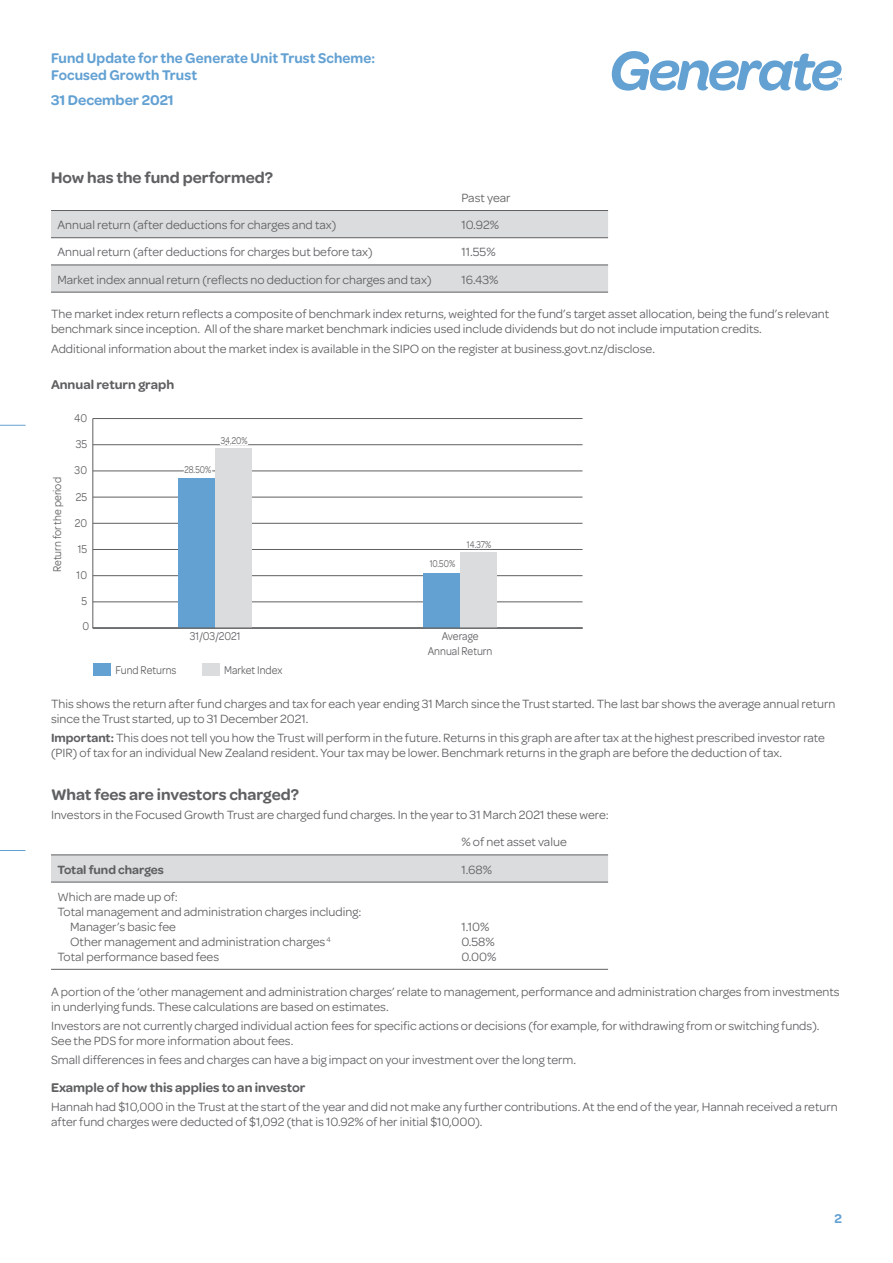
<style>
.page{position:relative;width:893px;height:1263px;background:#fff}
.page>*{position:absolute;margin:0;border:0;box-sizing:border-box;transform-origin:0 0}
.t1{font:600 16.5px "Omnes";color:#5f6062}
.t2{font:600 15px/16.5px "Omnes";letter-spacing:.005em;color:#63a1d3;scale:.96 1}
.t3{font:600 15px "Omnes";letter-spacing:.005em;color:#63a1d3}
.t4{font:600 13.5px "Omnes";color:#5f6062}
.t5{font:600 13.5px "Omnes";color:#63a1d3}
.t6{font:12.75px/15px "Omnes";color:#5f6062}
.t7{font:600 12.75px "Omnes";color:#5f6062}
.t8{font:12px/14.4px "Omnes";color:#5f6062;text-align:center;scale:.9 1}
.t9{font:10.5px "Omnes";color:#5f6062;scale:.8 1}
.s1{font-weight:600}
</style>
<div class="page">
<svg style="left:0;top:425px;width:26px;height:1px"></svg>
<svg style="left:0;top:850px;width:26px;height:1px"></svg>
<svg style="left:612px;top:51px;width:230px;height:40px"></svg>
<svg style="left:51px;top:211px;width:557px;height:81px;fill:#dbdcdd"></svg>
<hr style="left:51px;top:210px;width:404px;height:1px;background:#5f6062">
<hr style="left:455px;top:210px;width:153px;height:1px;background:#5f6062">
<hr style="left:51px;top:237px;width:404px;height:1px;background:#5f6062">
<hr style="left:455px;top:237px;width:153px;height:1px;background:#5f6062">
<hr style="left:51px;top:265px;width:404px;height:1px;background:#5f6062">
<hr style="left:455px;top:265px;width:153px;height:1px;background:#5f6062">
<hr style="left:51px;top:292px;width:404px;height:1px;background:#5f6062">
<hr style="left:455px;top:292px;width:153px;height:1px;background:#5f6062">
<div style="left:51px;top:856px;width:557px;height:26px;background:#dbdcdd"></div>
<hr style="left:51px;top:855px;width:404px;height:1px;background:#5f6062">
<hr style="left:455px;top:855px;width:153px;height:1px;background:#5f6062">
<hr style="left:51px;top:882px;width:404px;height:1px;background:#5f6062">
<hr style="left:455px;top:882px;width:153px;height:1px;background:#5f6062">
<hr style="left:51px;top:969px;width:404px;height:1px;background:#5f6062">
<hr style="left:455px;top:969px;width:153px;height:1px;background:#5f6062">
<hr style="left:93px;top:418px;width:1px;height:210px;background:#5f6062">
<hr style="left:93px;top:602px;width:490px;height:1px;background:#5f6062">
<hr style="left:93px;top:575px;width:490px;height:1px;background:#5f6062">
<hr style="left:93px;top:549px;width:490px;height:1px;background:#5f6062">
<hr style="left:93px;top:523px;width:490px;height:1px;background:#5f6062">
<hr style="left:93px;top:497px;width:490px;height:1px;background:#5f6062">
<hr style="left:93px;top:471px;width:490px;height:1px;background:#5f6062">
<hr style="left:93px;top:444px;width:490px;height:1px;background:#5f6062">
<hr style="left:93px;top:418px;width:490px;height:1px;background:#5f6062">
<div style="left:215px;top:449px;width:37px;height:179px;background:#dbdcdd"></div>
<div style="left:460px;top:553px;width:37px;height:75px;background:#dbdcdd"></div>
<div style="left:179px;top:479px;width:36px;height:149px;background:#63a1d3"></div>
<div style="left:423px;top:573px;width:37px;height:55px;background:#63a1d3"></div>
<div style="left:94px;top:663px;width:17px;height:13px;background:#63a1d3"></div>
<div style="left:202px;top:663px;width:17px;height:13px;background:#dbdcdd"></div>
<hr style="left:93px;top:628px;width:490px;height:1px;background:#5f6062">
<svg style="left:181px;top:444px;width:70px;height:28px"></svg>
<svg style="left:460px;top:549px;width:35px;height:4px"></svg>
<p class="t2" style="left:51px;top:50px;width:339px">Fund Update for the Generate Unit Trust Scheme:<br>Focused Growth Trust</p>
<p class="t3" style="left:51px;top:91px;width:124px">31 December 2021</p>
<p class="t1" style="left:51px;top:168px;width:223px">How has the fund performed?</p>
<p class="t6" style="left:461px;top:190px;width:51px">Past year</p>
<p class="t6" style="left:57px;top:217px;width:280px">Annual return (after deductions for charges and tax)</p>
<p class="t6" style="left:461px;top:217px;width:39px">10.92%</p>
<p class="t6" style="left:57px;top:245px;width:317px">Annual return (after deductions for charges but before tax)</p>
<p class="t6" style="left:461px;top:245px;width:36px">11.55%</p>
<p class="t6" style="left:57px;top:272px;width:376px">Market index annual return (reflects no deduction for charges and tax)</p>
<p class="t6" style="left:461px;top:272px;width:39px">16.43%</p>
<p class="t6" style="left:51px;top:307px;width:780px">The market index return reflects a composite of benchmark index returns, weighted for the fund’s target asset allocation, being the fund’s relevant benchmark since inception. All of the share market benchmark indicies used include dividends but do not include imputation credits.</p>
<p class="t6" style="left:51px;top:341px;width:605px">Additional information about the market index is available in the SIPO on the register at business.govt.nz/disclose.</p>
<p class="t4" style="left:51px;top:377px;width:125px">Annual return graph</p>
<p class="t8" style="left:50px;top:572px;width:107px;rotate:-90deg">Return for the period</p>
<p class="t8" style="left:74px;top:411px;width:16px">40</p>
<p class="t8" style="left:76px;top:437px;width:14px">35</p>
<p class="t8" style="left:75px;top:463px;width:15px">30</p>
<p class="t8" style="left:76px;top:489px;width:14px">25</p>
<p class="t8" style="left:75px;top:515px;width:15px">20</p>
<p class="t8" style="left:78px;top:542px;width:12px">15</p>
<p class="t8" style="left:77px;top:568px;width:13px">10</p>
<p class="t8" style="left:81px;top:594px;width:8px">5</p>
<p class="t8" style="left:82px;top:619px;width:9px">0</p>
<p class="t9" style="left:185px;top:464px;width:35px">28.50%</p>
<p class="t9" style="left:221px;top:435px;width:35px">34.20%</p>
<p class="t8" style="left:190px;top:629px;width:58px">31/03/2021</p>
<p class="t8" style="left:115px;top:662px;width:69px">Fund Returns</p>
<p class="t8" style="left:224px;top:662px;width:66px">Market Index</p>
<p class="t9" style="left:430px;top:558px;width:33px">10.50%</p>
<p class="t9" style="left:467px;top:538px;width:32px">14.37%</p>
<p class="t8" style="left:428px;top:629px;width:73px">Average<br>Annual Return</p>
<p class="t6" style="left:51px;top:696px;width:786px">This shows the return after fund charges and tax for each year ending 31 March since the Trust started. The last bar shows the average annual return since the Trust started, up to 31 December 2021.</p>
<p class="t6" style="left:51px;top:730px;width:775px"><span class="s1">Important:</span> This does not tell you how the Trust will perform in the future. Returns in this graph are after tax at the highest prescribed investor rate (PIR) of tax for an individual New Zealand resident. Your tax may be lower. Benchmark returns in the graph are before the deduction of tax.</p>
<p class="t1" style="left:51px;top:785px;width:249px">What fees are investors charged?</p>
<p class="t6" style="left:461px;top:801px;width:149px;line-height:27.2px;text-indent:-410px">Investors in the Focused Growth Trust are charged fund charges. In the year to 31 March 2021 these were: % of net asset value</p>
<p class="t7" style="left:57px;top:862px;width:108px">Total fund charges</p>
<p class="t6" style="left:461px;top:862px;width:32px">1.68%</p>
<p class="t6" style="left:57px;top:889px;width:122px">Which are made up of:</p>
<p class="t6" style="left:57px;top:904px;width:306px">Total management and administration charges including:</p>
<p class="t6" style="left:70px;top:919px;width:107px">Manager’s basic fee</p>
<p class="t6" style="left:70px;top:934px;width:262px">Other management and administration charges <sup>4</sup></p>
<p class="t6" style="left:57px;top:949px;width:163px">Total performance based fees</p>
<p class="t6" style="left:461px;top:919px;width:37px">1.10%<br>0.58%<br>0.00%</p>
<p class="t6" style="left:51px;top:984px;width:790px">A portion of the ‘other management and administration charges’ relate to management, performance and administration charges from investments in underlying funds. These calculations are based on estimates.</p>
<p class="t6" style="left:51px;top:1018px;width:770px">Investors are not currently charged individual action fees for specific actions or decisions (for example, for withdrawing from or switching funds).<br>See the PDS for more information about fees.</p>
<p class="t6" style="left:51px;top:1052px;width:526px">Small differences in fees and charges can have a big impact on your investment over the long term.</p>
<p class="t4" style="left:51px;top:1079px;width:256px">Example of how this applies to an investor</p>
<p class="t6" style="left:51px;top:1099px;width:788px">Hannah had $10,000 in the Trust at the start of the year and did not make any further contributions. At the end of the year, Hannah received a return after fund charges were deducted of $1,092 (that is 10.92% of her initial $10,000).</p>
<p class="t5" style="left:834px;top:1210px;width:9px">2</p>
</div>
